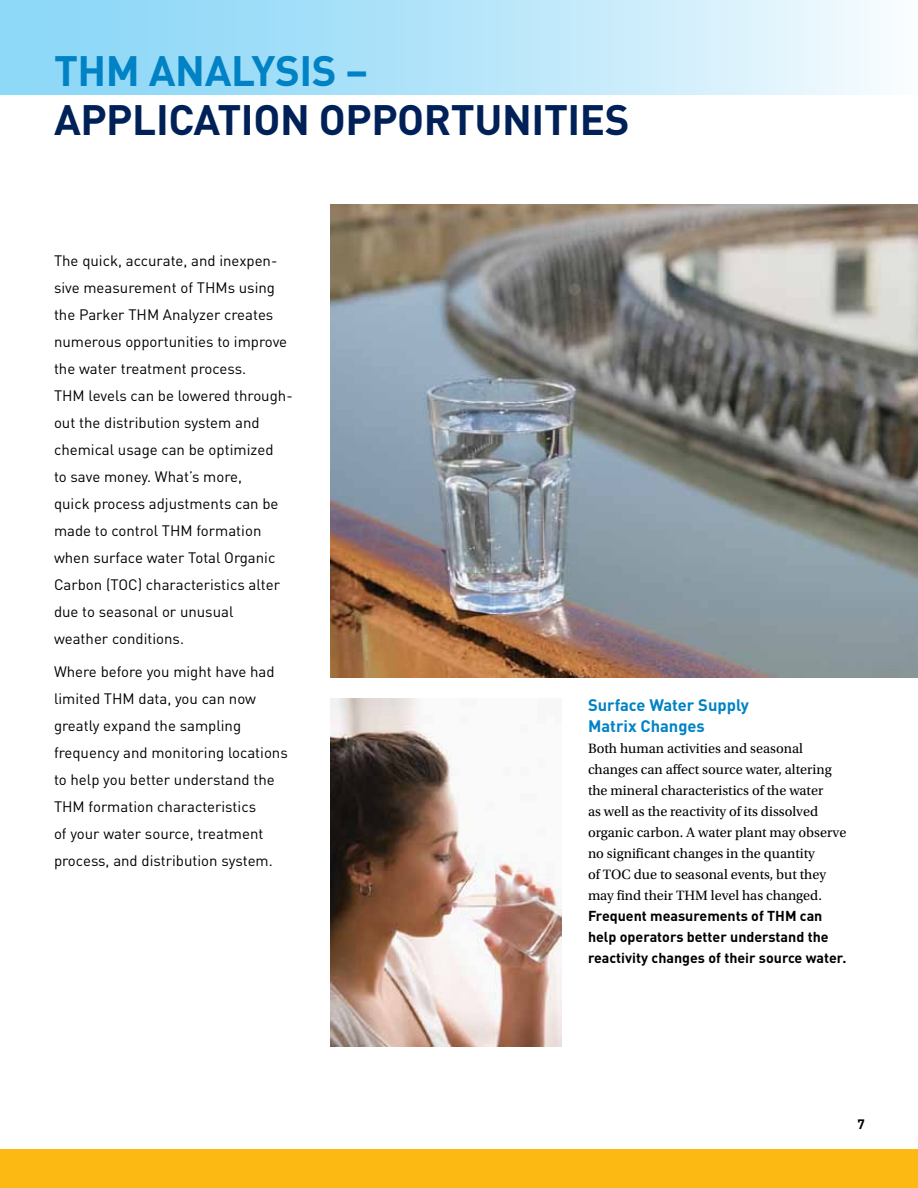
<style>
.page{position:relative;width:918px;height:1188px;background:#fff}
.page>*{position:absolute;margin:0;border:0;box-sizing:border-box;transform-origin:0 0}
.t1{font:700 42px "DINOT";letter-spacing:-.01em;color:#002157}
.t2{font:700 42px "DINOT";letter-spacing:-.01em;color:#0082c4}
.t3{font:700 16.5px/21px "DINOT";color:#0082c4}
.t4{font:15px/27px "DINOT";color:#000}
.t5{font:14.25px/21px "Utopia Std";color:#000}
.t6{font:700 14.25px/21px "DINOT";color:#000}
.t7{font:700 13.5px "DINOT";color:#000}
</style>
<div class="page">
<div style="left:0;top:1150px;width:918px;height:38px;background:#fdb913"></div>
<img style="left:330px;top:204px;width:588px;height:474px">
<img style="left:330px;top:698px;width:232px;height:348px">
<div style="left:0;top:0;width:918px;height:95px;background:linear-gradient(to right,#81d3f7,#f2fafe)"></div>
<h1 class="t2" style="left:54px;top:42px;width:316px">THM ANALYSIS –</h1>
<h1 class="t1" style="left:54px;top:91px;width:577px">APPLICATION OPPORTUNITIES</h1>
<p class="t4" style="left:54px;top:246px;width:240px">The quick, accurate, and inexpen&shy;sive measurement of THMs using the Parker THM Analyzer creates numerous opportunities to improve the water treatment process.<br>THM levels can be lowered through&shy;out the distribution system and chemical usage can be optimized<br>to save money. What’s more,<br>quick process adjustments can be made to control THM formation when surface water Total Organic<br>Carbon (TOC) characteristics alter due to seasonal or unusual<br>weather conditions.</p>
<p class="t4" style="left:54px;top:658px;width:235px">Where before you might have had limited THM data, you can now greatly expand the sampling frequency and monitoring locations to help you better understand the<br>THM formation characteristics<br>of your water source, treatment process, and distribution system.</p>
<p class="t3" style="left:588px;top:694px;width:162px">Surface Water Supply<br>Matrix Changes</p>
<p class="t5" style="left:588px;top:738px;width:260px">Both human activities and seasonal changes can affect source water, altering the mineral characteristics of the water<br>as well as the reactivity of its dissolved organic carbon. A water plant may observe no significant changes in the quantity<br>of TOC due to seasonal events, but they may find their THM level has changed.</p>
<p class="t6" style="left:588px;top:905px;width:260px">Frequent measurements of THM can help operators better understand the reactivity changes of their source water.</p>
<p class="t7" style="left:857px;top:1115px;width:9px">7</p>
</div>
